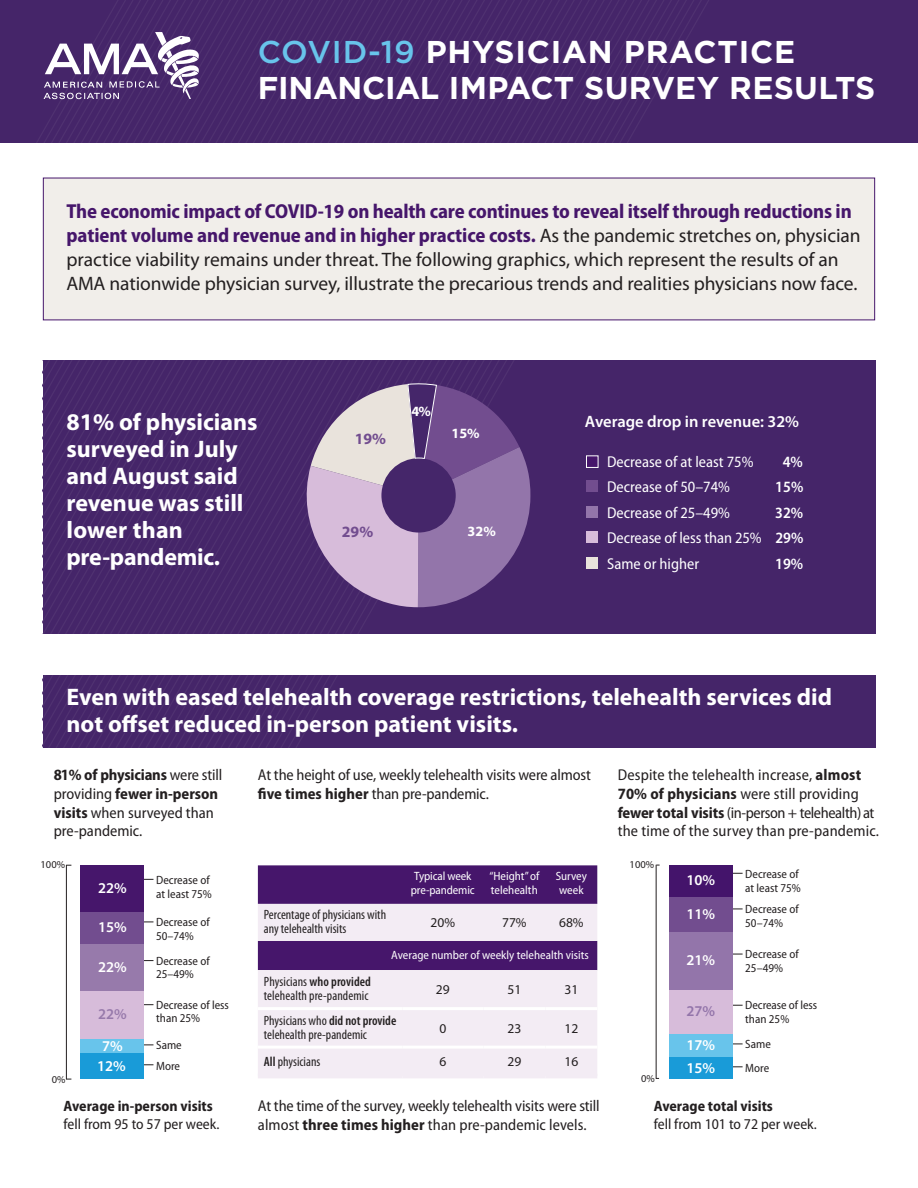
<style>
.page{position:relative;width:918px;height:1188px;background:#fff}
.page>*{position:absolute;margin:0;border:0;box-sizing:border-box;transform-origin:0 0}
.t1{font:700 31.5px/36px "Gotham";letter-spacing:.01em;color:#fff}
.t2{font:700 24px/27px "Myriad Pro";color:#fff}
.t3{font:700 semi-condensed 20.25px/24px "Myriad Pro";letter-spacing:-.01em;color:#46166b}
.t4{font:19.5px/24px "Myriad Pro";letter-spacing:-.005em;color:#231f20}
.t5{font:600 16.5px "Myriad Pro";color:#fff}
.t6{font:semi-condensed 15.75px/18.8px "Myriad Pro";letter-spacing:-.005em;color:#231f20}
.t7{font:semi-condensed 15.75px "Myriad Pro";color:#fff}
.t8{font:600 semi-condensed 15.75px "Myriad Pro";color:#fff}
.t9{font:700 15.75px "Myriad Pro";color:#724d8f}
.t10{font:700 semi-condensed 15px/18px "Myriad Pro";color:#231f20}
.t11{font:semi-condensed 15px/18px "Myriad Pro";color:#231f20}
.t12{font:600 15px "Myriad Pro";color:#fff}
.t13{font:600 15px "Myriad Pro";color:#977aab}
.t14{font:600 15px "Myriad Pro";color:#9375aa}
.t15{font:700 14.25px "Myriad Pro";color:#fff}
.t16{font:700 semi-condensed 14.25px "Myriad Pro";color:#fff}
.t17{font:condensed 13.5px/14.2px "Myriad Pro";color:#231f20}
.t18{font:13.5px "Myriad Pro";color:#231f20}
.t19{font:semi-condensed 12px/13.5px "Myriad Pro";color:#231f20}
.t20{font:semi-condensed 12px/13.5px "Myriad Pro";color:#fff}
.t21{font:10.5px "Myriad Pro";color:#231f20}
.s1{font-weight:500;color:#68c4eb}
.s2{font-weight:400;font-stretch:normal;font-size:19.5px;color:#231f20}
.s3{font-weight:600}
.s4{font-weight:700}
.s5{font-weight:400}
</style>
<div class="page">
<div style="left:43px;top:178px;width:832px;height:142px;background:#f1eeea"></div>
<div style="left:43px;top:675px;width:832px;height:73px;background:#452569"></div>
<svg style="left:43px;top:675px;width:295px;height:73px"></svg>
<div style="left:0;top:0;width:918px;height:143px;background:#452569"></div>
<div style="left:43px;top:360px;width:832px;height:274px;background:#452569"></div>
<svg style="left:207px;top:361px;width:8px;height:273px"></svg>
<svg style="left:43px;top:360px;width:157px;height:274px"></svg>
<svg style="left:36px;top:0;width:266px;height:143px"></svg>
<hr style="left:66px;top:865px;width:1px;height:214px;background:#231f20">
<div style="left:81px;top:865px;width:63px;height:47px;background:#46166b"></div>
<div style="left:81px;top:912px;width:63px;height:32px;background:#724d8f"></div>
<div style="left:81px;top:944px;width:63px;height:47px;background:#977aab"></div>
<div style="left:81px;top:991px;width:63px;height:48px;background:#d7bcda"></div>
<div style="left:81px;top:1039px;width:63px;height:15px;background:#68c4eb"></div>
<div style="left:81px;top:1054px;width:63px;height:25px;background:#199bd8"></div>
<hr style="left:656px;top:865px;width:1px;height:214px;background:#231f20">
<div style="left:669px;top:865px;width:64px;height:32px;background:#44146b"></div>
<div style="left:669px;top:897px;width:64px;height:36px;background:#724d8f"></div>
<div style="left:669px;top:933px;width:64px;height:57px;background:#9375aa"></div>
<div style="left:669px;top:990px;width:64px;height:44px;background:#d7bcda"></div>
<div style="left:669px;top:1034px;width:64px;height:23px;background:#68c4eb"></div>
<div style="left:669px;top:1057px;width:64px;height:22px;background:#199bd8"></div>
<div style="left:586px;top:456px;width:12px;height:12px;background:#46166b;border:1px solid #fff"></div>
<div style="left:586px;top:480px;width:12px;height:12px;background:#724d8f"></div>
<div style="left:586px;top:506px;width:12px;height:12px;background:#9375aa"></div>
<div style="left:586px;top:557px;width:12px;height:12px;background:#e9e3dc"></div>
<div style="left:586px;top:531px;width:12px;height:11px;background:#d7bcda"></div>
<div style="left:258px;top:865px;width:339px;height:39px;background:#46166b"></div>
<svg style="left:258px;top:904px;width:339px;height:170px;background:#d4c6db"></svg>
<hr style="left:258px;top:1007px;width:144px;height:3px;background:#fff">
<hr style="left:402px;top:1007px;width:81px;height:3px;background:#fff">
<hr style="left:483px;top:1007px;width:62px;height:3px;background:#fff">
<hr style="left:545px;top:1007px;width:52px;height:3px;background:#fff">
<hr style="left:258px;top:1046px;width:144px;height:3px;background:#fff">
<hr style="left:402px;top:1046px;width:81px;height:3px;background:#fff">
<hr style="left:483px;top:1046px;width:62px;height:3px;background:#fff">
<hr style="left:545px;top:1046px;width:52px;height:3px;background:#fff">
<hr style="left:258px;top:1074px;width:144px;height:4px;background:#f3ecf4">
<hr style="left:402px;top:1074px;width:81px;height:4px;background:#f3ecf4">
<hr style="left:483px;top:1074px;width:62px;height:4px;background:#f3ecf4">
<hr style="left:545px;top:1074px;width:52px;height:4px;background:#f3ecf4">
<svg style="left:294px;top:383px;width:237px;height:225px"></svg>
<p class="t1" style="left:258px;top:34px;width:619px"><span class="s1">COVID-19</span> PHYSICIAN PRACTICE<br>FINANCIAL IMPACT SURVEY RESULTS</p>
<p class="t3" style="left:67px;top:198px;width:796px">The economic impact of COVID-19 on health care continues to reveal itself through reductions in patient volume and revenue and in higher practice costs. <span class="s2">As the pandemic stretches on, physician</span></p>
<p class="t4" style="left:67px;top:247px;width:792px">practice viability remains under threat. The following graphics, which represent the results of an<br>AMA nationwide physician survey, illustrate the precarious trends and realities physicians now face.</p>
<p class="t2" style="left:67px;top:408px;width:193px">81% of physicians surveyed in July and August said revenue was still lower than pre-pandemic.</p>
<p class="t9" style="left:355px;top:429px;width:33px">19%</p>
<p class="t16" style="left:412px;top:402px;width:20px">4%</p>
<p class="t15" style="left:452px;top:424px;width:30px">15%</p>
<p class="t9" style="left:342px;top:522px;width:33px">29%</p>
<p class="t15" style="left:468px;top:521px;width:30px">32%</p>
<p class="t5" style="left:585px;top:411px;width:216px">Average drop in revenue: 32%</p>
<p class="t7" style="left:607px;top:452px;width:148px">Decrease of at least 75%</p>
<p class="t8" style="left:783px;top:452px;width:22px">4%</p>
<p class="t7" style="left:607px;top:477px;width:124px">Decrease of 50–74%</p>
<p class="t8" style="left:775px;top:477px;width:30px">15%</p>
<p class="t7" style="left:607px;top:503px;width:124px">Decrease of 25–49%</p>
<p class="t8" style="left:775px;top:503px;width:30px">32%</p>
<p class="t7" style="left:607px;top:528px;width:198px">Decrease of less than 25% <span class="s3">29%</span></p>
<p class="t7" style="left:607px;top:554px;width:93px">Same or higher</p>
<p class="t8" style="left:775px;top:554px;width:30px">19%</p>
<p class="t2" style="left:67px;top:682px;width:767px">Even with eased telehealth coverage restrictions, telehealth services did not offset reduced in-person patient visits.</p>
<p class="t6" style="left:54px;top:765px;width:170px"><span class="s4">81% of physicians</span> were still providing <span class="s4">fewer in-person visits</span> when surveyed than pre-pandemic.</p>
<p class="t6" style="left:618px;top:765px;width:263px">Despite the telehealth increase, <span class="s4">almost 70% of physicians</span> were still providing <span class="s4">fewer total visits</span> (in-person + telehealth) at the time of the survey than pre-pandemic.</p>
<p class="t6" style="left:258px;top:765px;width:334px">At the height of use, weekly telehealth visits were almost <span class="s4">five times higher</span> than pre-pandemic.</p>
<p class="t21" style="left:41px;top:858px;width:26px">100%</p>
<p class="t21" style="left:52px;top:1073px;width:15px">0%</p>
<p class="t12" style="left:98px;top:878px;width:30px">22%</p>
<p class="t12" style="left:98px;top:918px;width:30px">15%</p>
<p class="t12" style="left:98px;top:957px;width:30px">22%</p>
<p class="t13" style="left:98px;top:1005px;width:30px">22%</p>
<p class="t12" style="left:102px;top:1037px;width:22px">7%</p>
<p class="t12" style="left:97px;top:1056px;width:30px">12%</p>
<p class="t19" style="left:156px;top:873px;width:57px">Decrease of at least 75%</p>
<p class="t19" style="left:156px;top:915px;width:55px">Decrease of<br>50–74%</p>
<p class="t19" style="left:156px;top:954px;width:55px">Decrease of<br>25–49%</p>
<p class="t19" style="left:156px;top:998px;width:74px">Decrease of less than 25%</p>
<p class="t19" style="left:156px;top:1038px;width:27px">Same</p>
<p class="t19" style="left:156px;top:1059px;width:25px">More</p>
<p class="t20" style="left:411px;top:869px;width:65px">Typical week pre-pandemic</p>
<p class="t20" style="left:489px;top:869px;width:52px">“Height” of telehealth</p>
<p class="t20" style="left:556px;top:869px;width:33px">Survey week</p>
<p class="t17" style="left:264px;top:907px;width:124px">Percentage of physicians with any telehealth visits</p>
<p class="t18" style="left:431px;top:914px;width:26px">20%</p>
<p class="t18" style="left:502px;top:914px;width:26px">77%</p>
<p class="t18" style="left:559px;top:914px;width:26px">68%</p>
<p class="t20" style="left:391px;top:948px;width:199px">Average number of weekly telehealth visits</p>
<p class="t17" style="left:264px;top:974px;width:109px">Physicians <span class="s3">who provided </span>telehealth pre-pandemic</p>
<p class="t18" style="left:436px;top:982px;width:15px">29</p>
<p class="t18" style="left:507px;top:982px;width:15px">51</p>
<p class="t18" style="left:564px;top:982px;width:15px">31</p>
<p class="t17" style="left:264px;top:1013px;width:134px">Physicians who <span class="s3">did not provide </span>telehealth pre-pandemic</p>
<p class="t18" style="left:439px;top:1020px;width:8px">0</p>
<p class="t18" style="left:507px;top:1020px;width:15px">23</p>
<p class="t18" style="left:564px;top:1020px;width:15px">12</p>
<p class="t17" style="left:264px;top:1054px;width:58px"><span class="s3">All</span> physicians</p>
<p class="t18" style="left:439px;top:1053px;width:8px">6</p>
<p class="t18" style="left:507px;top:1053px;width:15px">29</p>
<p class="t18" style="left:564px;top:1053px;width:15px">16</p>
<p class="t21" style="left:630px;top:858px;width:26px">100%</p>
<p class="t21" style="left:641px;top:1072px;width:15px">0%</p>
<p class="t12" style="left:686px;top:870px;width:30px">10%</p>
<p class="t12" style="left:687px;top:904px;width:30px">11%</p>
<p class="t12" style="left:687px;top:951px;width:30px">21%</p>
<p class="t14" style="left:687px;top:1002px;width:30px">27%</p>
<p class="t12" style="left:687px;top:1035px;width:30px">17%</p>
<p class="t12" style="left:686px;top:1059px;width:30px">15%</p>
<p class="t19" style="left:745px;top:867px;width:57px">Decrease of at least 75%</p>
<p class="t19" style="left:745px;top:902px;width:55px">Decrease of<br>50–74%</p>
<p class="t19" style="left:745px;top:947px;width:55px">Decrease of<br>25–49%</p>
<p class="t19" style="left:745px;top:998px;width:73px">Decrease of less than 25%</p>
<p class="t19" style="left:745px;top:1037px;width:27px">Same</p>
<p class="t19" style="left:745px;top:1061px;width:25px">More</p>
<p class="t6" style="left:258px;top:1096px;width:343px">At the time of the survey, weekly telehealth visits were still almost <span class="s4">three times higher</span> than pre-pandemic levels.</p>
<p class="t10" style="left:64px;top:1096px;width:158px">Average in-person visits <span class="s5">fell from 95 to 57 per week.</span></p>
<p class="t11" style="left:654px;top:1096px;width:165px"><span class="s4">Average total visits<br></span>fell from 101 to 72 per week.</p>
</div>
